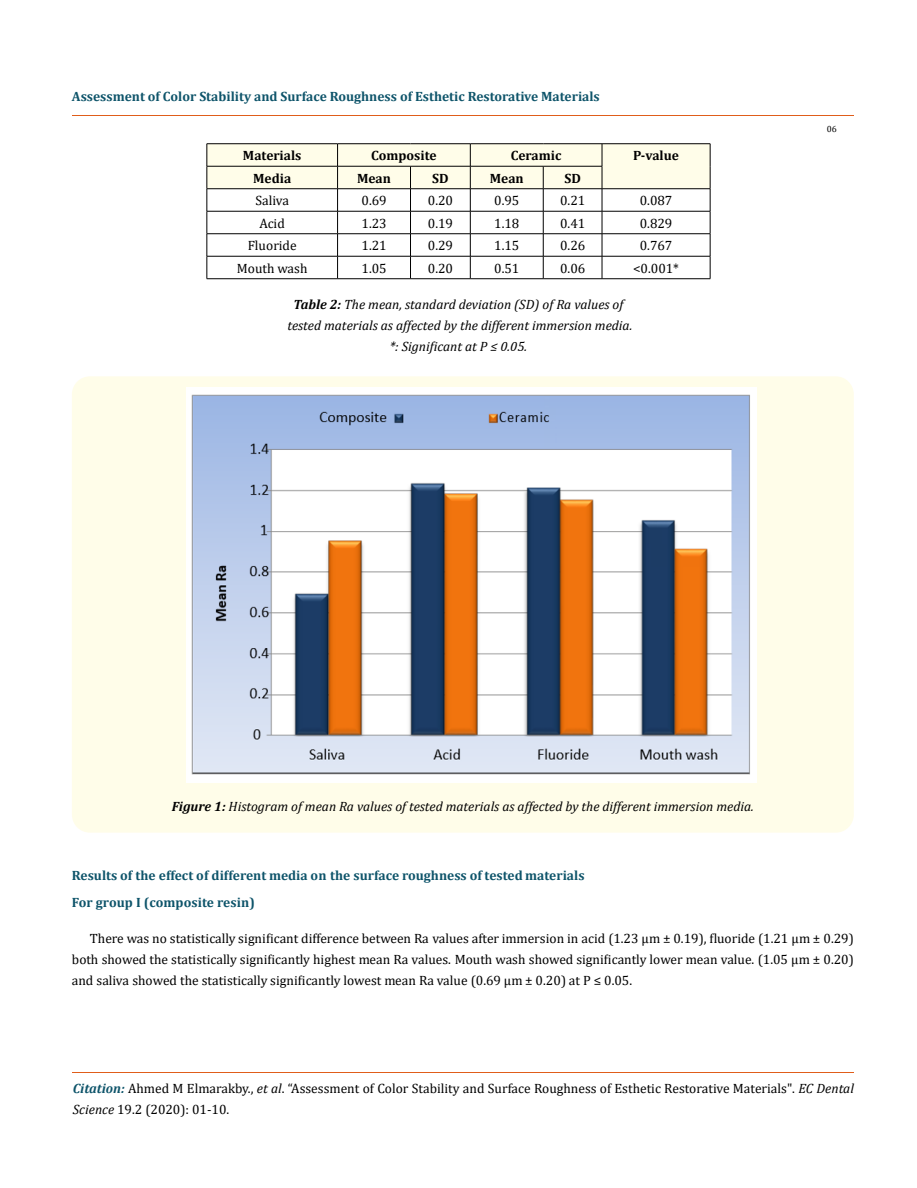
<style>
.page{position:relative;width:917px;height:1188px;background:#fff}
.page>*{position:absolute;margin:0;border:0;box-sizing:border-box;transform-origin:0 0}
.t1{font:13.5px/21px "Cambria";color:#000}
.t2{font:italic 13.5px/21px "Cambria";color:#000;text-align:center}
.t3{font:700 13.5px/27px "Cambria";color:#0e546a}
.t4{font:700 13.5px "Cambria";color:#000}
.t5{font:9px "Cambria";color:#000}
.s1{font-weight:700}
.s2{font-weight:700;font-style:italic;color:#0e546a}
.s3{font-style:italic}
</style>
<div class="page">
<hr style="left:72px;top:115px;width:781px;height:1px;background:#e05d1a">
<hr style="left:72px;top:1072px;width:781px;height:1px;background:#e05d1a">
<hr style="left:207px;top:143px;width:130px;height:1px;background:#000">
<hr style="left:337px;top:143px;width:73px;height:1px;background:#000">
<hr style="left:410px;top:143px;width:60px;height:1px;background:#000">
<hr style="left:470px;top:143px;width:73px;height:1px;background:#000">
<hr style="left:543px;top:143px;width:59px;height:1px;background:#000">
<hr style="left:602px;top:143px;width:108px;height:1px;background:#000">
<svg style="left:206px;top:144px;width:505px;height:135px"></svg>
<hr style="left:207px;top:278px;width:130px;height:1px;background:#000">
<hr style="left:337px;top:278px;width:73px;height:1px;background:#000">
<hr style="left:410px;top:278px;width:60px;height:1px;background:#000">
<hr style="left:470px;top:278px;width:73px;height:1px;background:#000">
<hr style="left:543px;top:278px;width:59px;height:1px;background:#000">
<hr style="left:602px;top:278px;width:108px;height:1px;background:#000">
<div style="left:72px;top:376px;width:781px;height:457px;background:#fffde9;border-radius:18px"></div>
<img style="left:186px;top:388px;width:570px;height:394px">
<p class="t3" style="left:72px;top:83px;width:529px">Assessment of Color Stability and Surface Roughness of Esthetic Restorative Materials</p>
<p class="t4" style="left:243px;top:146px;width:60px">Materials</p>
<p class="t4" style="left:371px;top:146px;width:67px">Composite</p>
<p class="t4" style="left:511px;top:146px;width:52px">Ceramic</p>
<p class="t4" style="left:633px;top:146px;width:47px">P-value</p>
<p class="t4" style="left:253px;top:169px;width:40px">Media</p>
<p class="t4" style="left:357px;top:169px;width:35px">Mean</p>
<p class="t4" style="left:432px;top:169px;width:18px">SD</p>
<p class="t4" style="left:490px;top:169px;width:35px">Mean</p>
<p class="t4" style="left:564px;top:169px;width:18px">SD</p>
<p class="t1" style="left:255px;top:190px;width:35px">Saliva</p>
<p class="t1" style="left:361px;top:190px;width:27px">0.69</p>
<p class="t1" style="left:428px;top:190px;width:27px">0.20</p>
<p class="t1" style="left:494px;top:190px;width:27px">0.95</p>
<p class="t1" style="left:560px;top:190px;width:27px">0.21</p>
<p class="t1" style="left:639px;top:190px;width:34px">0.087</p>
<p class="t1" style="left:259px;top:213px;width:27px">Acid</p>
<p class="t1" style="left:361px;top:213px;width:27px">1.23</p>
<p class="t1" style="left:428px;top:213px;width:27px">0.19</p>
<p class="t1" style="left:494px;top:213px;width:27px">1.18</p>
<p class="t1" style="left:560px;top:213px;width:27px">0.41</p>
<p class="t1" style="left:639px;top:213px;width:34px">0.829</p>
<p class="t1" style="left:248px;top:235px;width:50px">Fluoride</p>
<p class="t1" style="left:361px;top:235px;width:27px">1.21</p>
<p class="t1" style="left:428px;top:235px;width:27px">0.29</p>
<p class="t1" style="left:494px;top:235px;width:27px">1.15</p>
<p class="t1" style="left:560px;top:235px;width:27px">0.26</p>
<p class="t1" style="left:639px;top:235px;width:34px">0.767</p>
<p class="t1" style="left:237px;top:258px;width:72px">Mouth wash</p>
<p class="t1" style="left:361px;top:258px;width:27px">1.05</p>
<p class="t1" style="left:428px;top:258px;width:27px">0.20</p>
<p class="t1" style="left:494px;top:258px;width:27px">0.51</p>
<p class="t1" style="left:560px;top:258px;width:27px">0.06</p>
<p class="t1" style="left:633px;top:258px;width:47px">&lt;0.001*</p>
<p class="t2" style="left:287px;top:293px;width:346px"><span class="s1">Table 2:</span> The mean, standard deviation (SD) of Ra values of tested materials as affected by the different immersion media. *: Significant at P ≤ 0.05.</p>
<p class="t5" style="left:826px;top:123px;width:11px">06</p>
<p class="t2" style="left:172px;top:795px;width:583px"><span class="s1">Figure 1:</span> Histogram of mean Ra values of tested materials as affected by the different immersion media.</p>
<p class="t3" style="left:72px;top:862px;width:514px">Results of the effect of different media on the surface roughness of tested materials<br>For group I (composite resin)</p>
<p class="t1" style="left:72px;top:928px;width:783px;text-align:justify;text-indent:18px">There was no statistically significant difference between Ra values after immersion in acid (1.23 μm ± 0.19), fluoride (1.21 μm ± 0.29) both showed the statistically significantly highest mean Ra values. Mouth wash showed significantly lower mean value. (1.05 μm ± 0.20) and saliva showed the statistically significantly lowest mean Ra value (0.69 μm ± 0.20) at P ≤ 0.05.</p>
<p class="t1" style="left:73px;top:1078px;width:782px"><span class="s2">Citation:</span> Ahmed M Elmarakby., <span class="s3">et al</span>. “Assessment of Color Stability and Surface Roughness of Esthetic Restorative Materials". <span class="s3">EC Dental<br>Science</span> 19.2 (2020): 01-10.</p>
</div>
